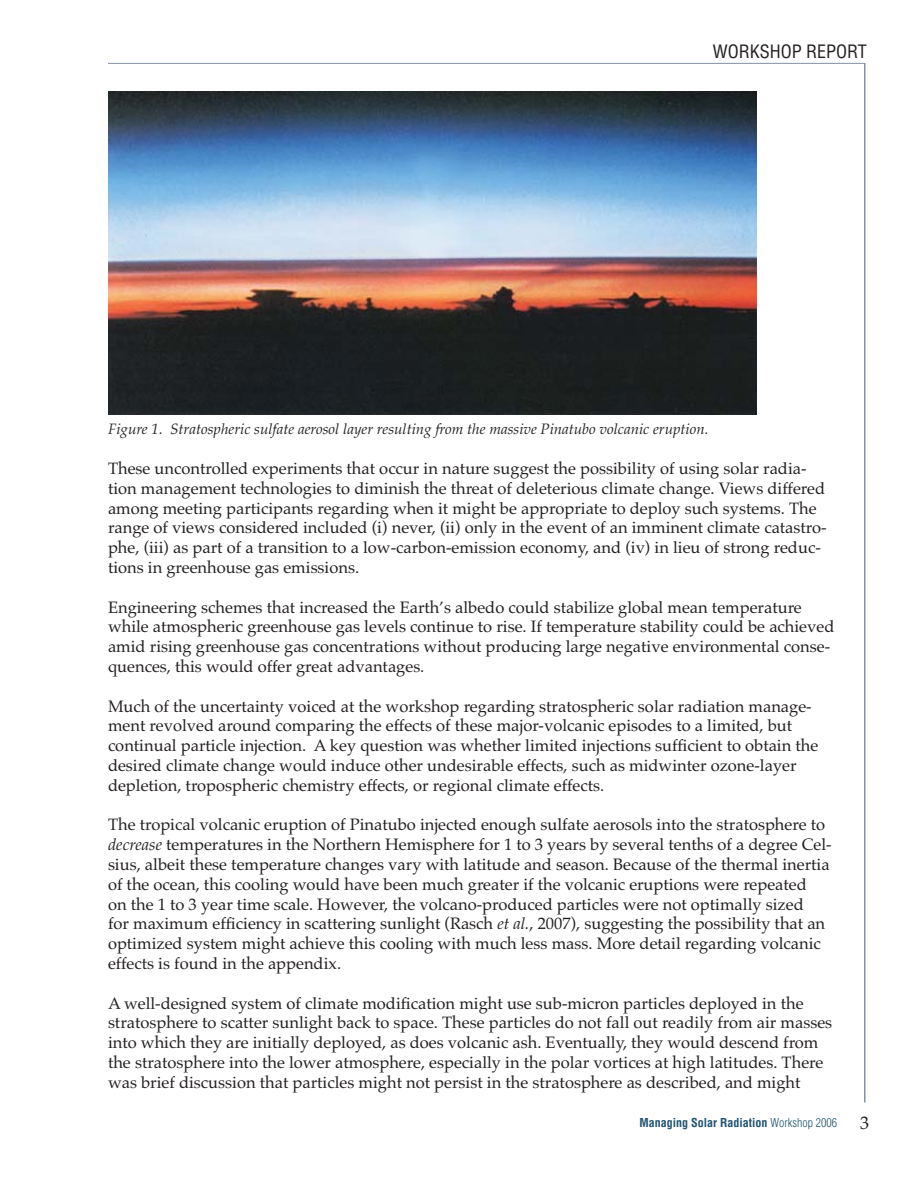
<style>
.page{position:relative;width:918px;height:1188px;background:#fff}
.page>*{position:absolute;margin:0;border:0;box-sizing:border-box;transform-origin:0 0}
.t1{font:condensed 18px "Helvetica";color:#231f20}
.t2{font:18px "Palatino";color:#231f20}
.t3{font:16.5px/19.8px "Palatino";color:#231f20}
.t4{font:italic 15px "Palatino";color:#231f20}
.t5{font:700 condensed 12px "Helvetica";color:#20536f}
.s1{font-style:italic}
.s2{font-weight:300}
</style>
<div class="page">
<img style="left:108px;top:92px;width:648px;height:323px">
<hr style="left:108px;top:63px;width:756px;height:1px;background:#8492a6">
<hr style="left:864px;top:63px;width:2px;height:1040px;background:#8492a6">
<p class="t1" style="left:713px;top:44px;width:156px">WORKSHOP REPORT</p>
<p class="t4" style="left:108px;top:423px;width:602px">Figure 1. Stratospheric sulfate aerosol layer resulting from the massive Pinatubo volcanic eruption.</p>
<p class="t3" style="left:108px;top:460px;width:720px">These uncontrolled experiments that occur in nature suggest the possibility of using solar radia&shy;tion management technologies to diminish the threat of deleterious climate change. Views differed among meeting participants regarding when it might be appropriate to deploy such systems. The range of views considered included (i) never, (ii) only in the event of an imminent climate catastro&shy;phe, (iii) as part of a transition to a low-carbon-emission economy, and (iv) in lieu of strong reduc&shy;tions in greenhouse gas emissions.</p>
<p class="t3" style="left:108px;top:599px;width:728px">Engineering schemes that increased the Earth’s albedo could stabilize global mean temperature while atmospheric greenhouse gas levels continue to rise. If temperature stability could be achieved amid rising greenhouse gas concentrations without producing large negative environmental conse&shy;quences, this would offer great advantages.</p>
<p class="t3" style="left:108px;top:698px;width:712px">Much of the uncertainty voiced at the workshop regarding stratospheric solar radiation manage&shy;ment revolved around comparing the effects of these major-volcanic episodes to a limited, but continual particle injection. A key question was whether limited injections sufficient to obtain the desired climate change would induce other undesirable effects, such as midwinter ozone-layer depletion, tropospheric chemistry effects, or regional climate effects.</p>
<p class="t3" style="left:108px;top:817px;width:725px">The tropical volcanic eruption of Pinatubo injected enough sulfate aerosols into the stratosphere to <span class="s1">decrease</span> temperatures in the Northern Hemisphere for 1 to 3 years by several tenths of a degree Cel&shy;sius, albeit these temperature changes vary with latitude and season. Because of the thermal inertia of the ocean, this cooling would have been much greater if the volcanic eruptions were repeated<br>on the 1 to 3 year time scale. However, the volcano-produced particles were not optimally sized<br>for maximum efficiency in scattering sunlight (Rasch <span class="s1">et al.</span>, 2007), suggesting the possibility that an optimized system might achieve this cooling with much less mass. More detail regarding volcanic effects is found in the appendix.</p>
<p class="t3" style="left:108px;top:995px;width:726px">A well-designed system of climate modification might use sub-micron particles deployed in the stratosphere to scatter sunlight back to space. These particles do not fall out readily from air masses into which they are initially deployed, as does volcanic ash. Eventually, they would descend from the stratosphere into the lower atmosphere, especially in the polar vortices at high latitudes. There was brief discussion that particles might not persist in the stratosphere as described, and might</p>
<p class="t5" style="left:640px;top:1118px;width:199px">Managing Solar Radiation <span class="s2">Workshop 2006</span></p>
<p class="t2" style="left:860px;top:1116px;width:10px">3</p>
</div>
